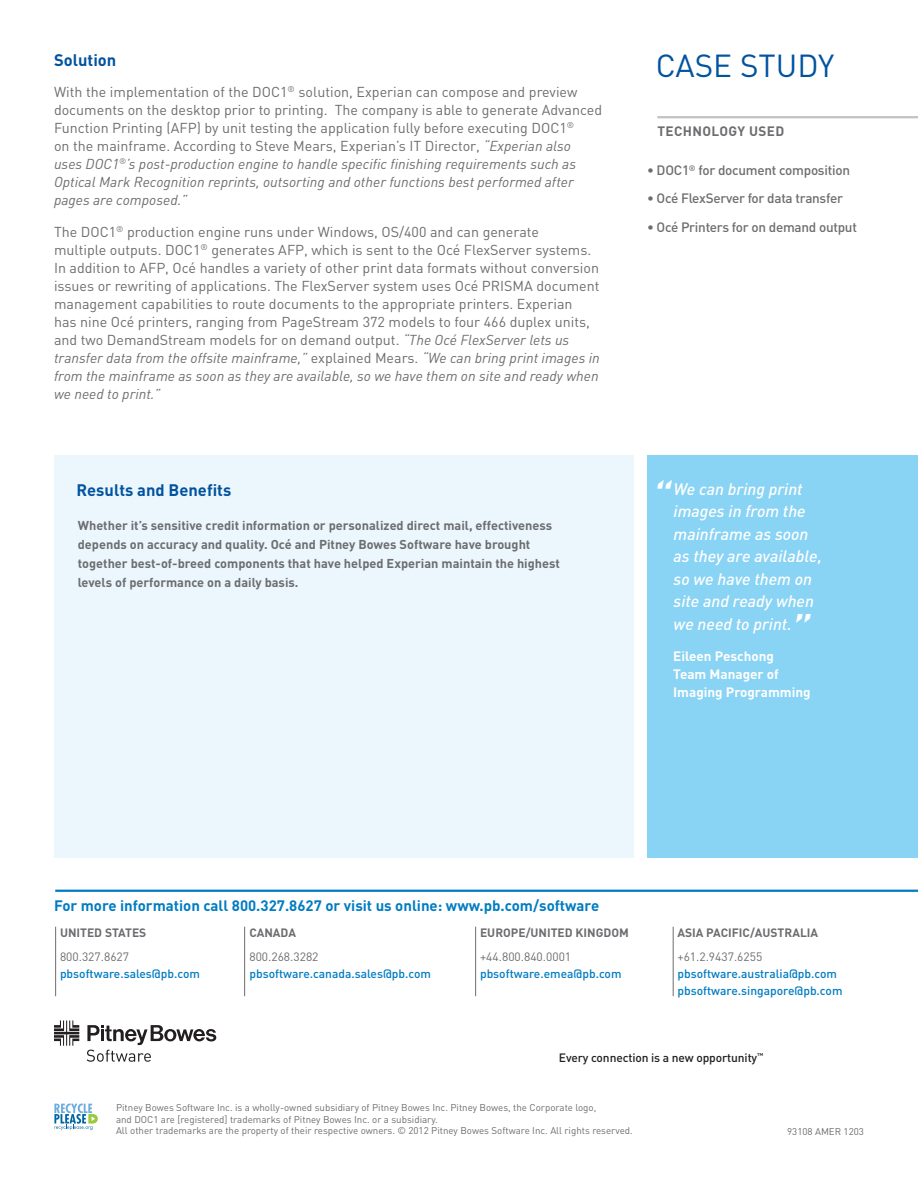
<style>
.page{position:relative;width:918px;height:1188px;background:#fff}
.page>*{position:absolute;margin:0;border:0;box-sizing:border-box;transform-origin:0 0}
.t1{font:italic 500 45px "DIN";color:#fff}
.t2{font:31.5px "DIN";color:#01539e}
.t3{font:italic 500 16.5px/22.5px "DIN";color:#fff}
.t4{font:700 16.5px "DIN";color:#01539e}
.t5{font:700 15px "DIN";color:#007cc2}
.t6{font:14.25px/18px "DIN";color:#6c6d70}
.t7{font:500 13.5px "DIN";letter-spacing:-.02em;color:#6c6d70}
.t8{font:700 13.5px/18px "DIN";color:#fff}
.t9{font:700 13.5px "DIN";letter-spacing:.03em;color:#6c6d70}
.t10{font:700 12.75px/18.8px "DIN";color:#6c6d70}
.t11{font:500 12px/17.2px "DIN";color:#007cc2}
.t12{font:700 12px "DIN";color:#6c6d70}
.t13{font:12px "DIN";color:#6c6d70}
.t14{font:500 12px "DIN";letter-spacing:-.01em;color:#231f20}
.t15{font:9.75px/11.7px "DIN";color:#6c6d70}
.s1{font-style:italic}
</style>
<div class="page">
<div style="left:54px;top:455px;width:580px;height:403px;background:#ecf7fd"></div>
<div style="left:647px;top:455px;width:271px;height:403px;background:#89d3f4"></div>
<hr style="left:657px;top:116px;width:261px;height:2px;background:#c1c2c4">
<svg style="left:54px;top:1020px;width:25px;height:26px"></svg>
<svg style="left:87px;top:1025px;width:129px;height:37px"></svg>
<hr style="left:55px;top:890px;width:863px;height:2px;background:#007cc2">
<hr style="left:55px;top:927px;width:1px;height:69px;background:#6c6d70">
<hr style="left:244px;top:927px;width:1px;height:69px;background:#6c6d70">
<hr style="left:475px;top:927px;width:1px;height:69px;background:#6c6d70">
<hr style="left:673px;top:927px;width:1px;height:69px;background:#6c6d70">
<svg style="left:54px;top:1104px;width:44px;height:26px"></svg>
<p class="t4" style="left:54px;top:49px;width:64px">Solution</p>
<p class="t6" style="left:54px;top:83px;width:550px">With the implementation of the DOC1<sup>®</sup> solution, Experian can compose and preview documents on the desktop prior to printing. The company is able to generate Advanced Function Printing (AFP) by unit testing the application fully before executing DOC1<sup>®<br></sup>on the mainframe. According to Steve Mears, Experian’s IT Director, <span class="s1">“Experian also uses DOC1</span><sup>®</sup><span class="s1">’s post-production engine to handle specific finishing requirements such as Optical Mark Recognition reprints, outsorting and other functions best performed after pages are composed.”</span></p>
<p class="t6" style="left:54px;top:222px;width:547px">The DOC1<sup>®</sup> production engine runs under Windows, OS/400 and can generate<br>multiple outputs. DOC1<sup>®</sup> generates AFP, which is sent to the Océ FlexServer systems.<br>In addition to AFP, Océ handles a variety of other print data formats without conversion issues or rewriting of applications. The FlexServer system uses Océ PRISMA document management capabilities to route documents to the appropriate printers. Experian<br>has nine Océ printers, ranging from PageStream 372 models to four 466 duplex units, and two DemandStream models for on demand output. <span class="s1">“The Océ FlexServer lets us transfer data from the offsite mainframe,”</span> explained Mears. <span class="s1">“We can bring print images in from the mainframe as soon as they are available, so we have them on site and ready when we need to print.”</span></p>
<p class="t4" style="left:76px;top:479px;width:156px">Results and Benefits</p>
<p class="t10" style="left:78px;top:516px;width:484px">Whether it’s sensitive credit information or personalized direct mail, effectiveness depends on accuracy and quality. Océ and Pitney Bowes Software have brought together best-of-breed components that have helped Experian maintain the highest levels of performance on a daily basis.</p>
<h2 class="t2" style="left:656px;top:46px;width:180px">CASE STUDY</h2>
<p class="t9" style="left:657px;top:123px;width:129px">TECHNOLOGY USED</p>
<p class="t7" style="left:647px;top:162px;width:205px">• DOC1<sup>®</sup> for document composition</p>
<p class="t7" style="left:647px;top:190px;width:197px">• Océ FlexServer for data transfer</p>
<p class="t7" style="left:647px;top:218px;width:211px">• Océ Printers for on demand output</p>
<h1 class="t1" style="left:651px;top:471px;width:21px">“</h1>
<p class="t3" style="left:674px;top:477px;width:150px">We can bring print images in from the mainframe as soon as they are available, so we have them on site and ready when we need to print.</p>
<h1 class="t1" style="left:791px;top:602px;width:21px">”</h1>
<p class="t8" style="left:673px;top:647px;width:139px">Eileen Peschong<br>Team Manager of<br>Imaging Programming</p>
<p class="t5" style="left:54px;top:896px;width:547px">For more information call 800.327.8627 or visit us online: www.pb.com/software</p>
<p class="t12" style="left:60px;top:925px;width:88px">UNITED STATES</p>
<p class="t13" style="left:60px;top:949px;width:71px">800.327.8627</p>
<p class="t11" style="left:60px;top:965px;width:141px">pbsoftware.sales@pb.com</p>
<p class="t12" style="left:249px;top:925px;width:48px">CANADA</p>
<p class="t13" style="left:249px;top:949px;width:71px">800.268.3282</p>
<p class="t11" style="left:249px;top:965px;width:183px">pbsoftware.canada.sales@pb.com</p>
<p class="t12" style="left:480px;top:925px;width:150px">EUROPE/UNITED KINGDOM</p>
<p class="t13" style="left:480px;top:949px;width:93px">+44.800.840.0001</p>
<p class="t11" style="left:480px;top:965px;width:143px">pbsoftware.emea@pb.com</p>
<p class="t12" style="left:677px;top:925px;width:142px">ASIA PACIFIC/AUSTRALIA</p>
<p class="t13" style="left:677px;top:949px;width:86px">+61.2.9437.6255</p>
<p class="t11" style="left:677px;top:965px;width:167px">pbsoftware.australia@pb.com pbsoftware.singapore@pb.com</p>
<p class="t14" style="left:559px;top:1050px;width:206px">Every connection is a new opportunity<sup>™</sup></p>
<p class="t15" style="left:116px;top:1101px;width:518px">Pitney Bowes Software Inc. is a wholly-owned subsidiary of Pitney Bowes Inc. Pitney Bowes, the Corporate logo,<br>and DOC1 are [registered] trademarks of Pitney Bowes Inc. or a subsidiary.<br>All other trademarks are the property of their respective owners. © 2012 Pitney Bowes Software Inc. All rights reserved.</p>
<p class="t15" style="left:787px;top:1125px;width:78px">93108 AMER 1203</p>
</div>
